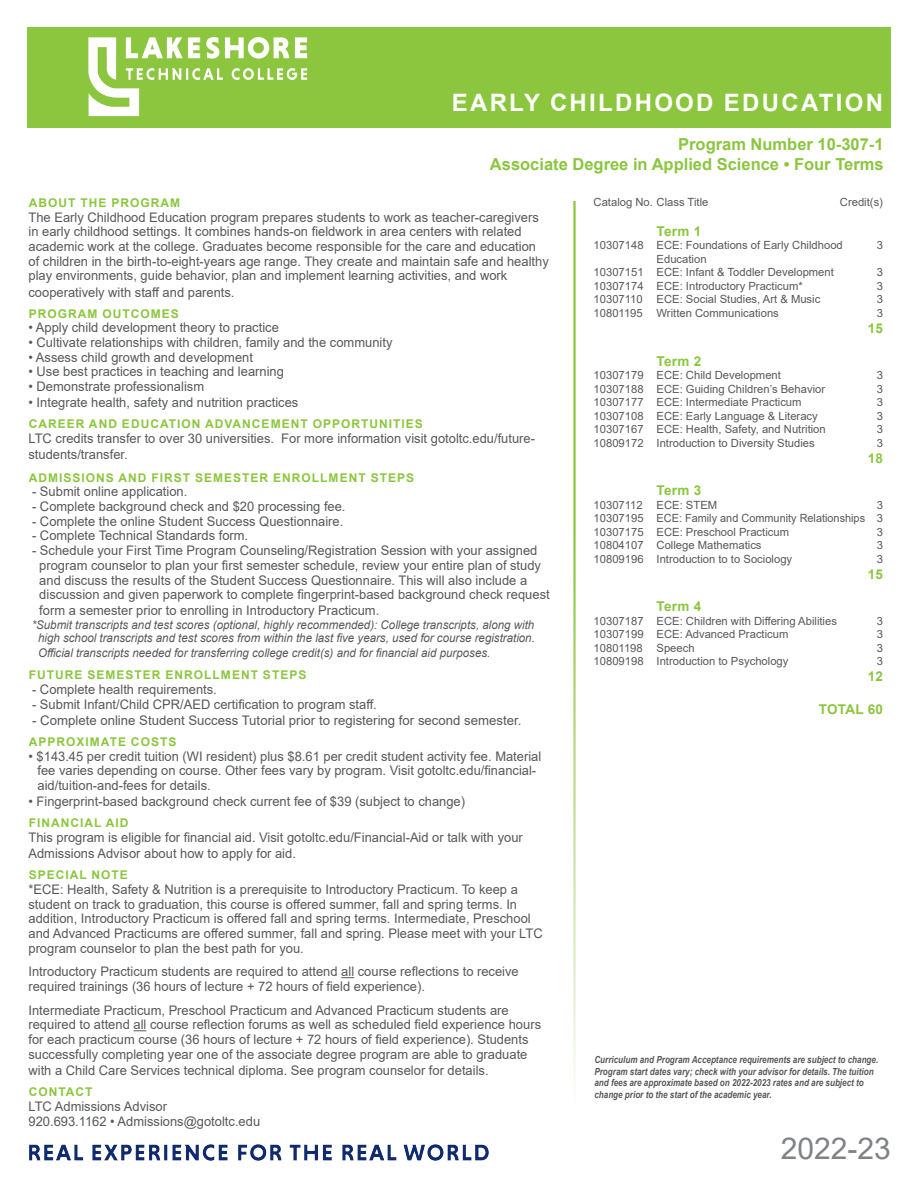
<style>
.page{position:relative;width:918px;height:1188px;background:#fff}
.page>*{position:absolute;margin:0;border:0;box-sizing:border-box;transform-origin:0 0}
.t1{font:30px "Arial";color:#808285}
.t2{font:700 24px "Arial";letter-spacing:.095em;color:#fff}
.t3{font:700 16.5px "Arial";color:#8bc63e}
.t4{font:700 13.5px "Arial";letter-spacing:.02em;color:#8bc63e}
.Bullet_List{font:13.2px/14.7px "Arial";color:#57585a}
.t5{font:italic 12px "Arial";color:#57585a;scale:.96 1}
.t6{font:700 12px "Arial";letter-spacing:.085em;color:#8bc63e}
.t7{font:11.25px "Arial";color:#57585a}
.t8{font:italic 700 9.75px/11.7px "Arial";color:#57585a;scale:.83 1}
</style>
<div class="page">
<div style="left:27px;top:27px;width:864px;height:100px;background:#8bc63e"></div>
<svg style="left:88px;top:37px;width:219px;height:79px"></svg>
<img style="left:29px;top:1144px;width:460px;height:17px">
<svg style="left:341px;top:977px;width:13px;height:1px"></svg>
<svg style="left:133px;top:1030px;width:13px;height:1px"></svg>
<p class="t2" style="left:452px;top:85px;width:433px">EARLY CHILDHOOD EDUCATION</p>
<p class="t3" style="left:678px;top:133px;width:207px">Program Number 10-307-1</p>
<p class="t3" style="left:490px;top:153px;width:395px">Associate Degree in Applied Science • Four Terms</p>
<p class="t6" style="left:29px;top:194px;width:153px">ABOUT THE PROGRAM</p>
<p class="Bullet_List" style="left:28px;top:209px;width:522px">The Early Childhood Education program prepares students to work as teacher-caregivers in early childhood settings. It combines hands-on fieldwork in area centers with related academic work at the college. Graduates become responsible for the care and education of children in the birth-to-eight-years age range. They create and maintain safe and healthy play environments, guide behavior, plan and implement learning activities, and work</p>
<p class="Bullet_List" style="left:28px;top:284px;width:208px">cooperatively with staff and parents.</p>
<p class="t6" style="left:29px;top:305px;width:152px">PROGRAM OUTCOMES</p>
<p class="Bullet_List" style="left:28px;top:320px;width:252px">• Apply child development theory to practice</p>
<p class="Bullet_List" style="left:28px;top:335px;width:365px">• Cultivate relationships with children, family and the community</p>
<p class="Bullet_List" style="left:28px;top:350px;width:226px">• Assess child growth and development</p>
<p class="Bullet_List" style="left:28px;top:364px;width:257px">• Use best practices in teaching and learning</p>
<p class="Bullet_List" style="left:28px;top:379px;width:177px">• Demonstrate professionalism</p>
<p class="Bullet_List" style="left:28px;top:395px;width:271px">• Integrate health, safety and nutrition practices</p>
<p class="t6" style="left:29px;top:416px;width:396px">CAREER AND EDUCATION ADVANCEMENT OPPORTUNITIES</p>
<p class="Bullet_List" style="left:28px;top:430px;width:508px;line-height:16.2px">LTC credits transfer to over 30 universities. For more information visit gotoltc.edu/future&shy;students/transfer.</p>
<p class="t6" style="left:29px;top:469px;width:387px">ADMISSIONS AND FIRST SEMESTER ENROLLMENT STEPS</p>
<p class="Bullet_List" style="left:32px;top:484px;width:157px">- Submit online application.</p>
<p class="Bullet_List" style="left:32px;top:499px;width:315px">- Complete background check and $20 processing fee.</p>
<p class="Bullet_List" style="left:32px;top:514px;width:313px">- Complete the online Student Success Questionnaire.</p>
<p class="Bullet_List" style="left:32px;top:528px;width:218px">- Complete Technical Standards form.</p>
<p class="Bullet_List" style="left:32px;top:543px;width:507px">- Schedule your First Time Program Counseling/Registration Session with your assigned</p>
<p class="Bullet_List" style="left:39px;top:558px;width:503px">program counselor to plan your first semester schedule, review your entire plan of study</p>
<p class="Bullet_List" style="left:39px;top:572px;width:489px">and discuss the results of the Student Success Questionnaire. This will also include a</p>
<p class="Bullet_List" style="left:39px;top:587px;width:512px">discussion and given paperwork to complete fingerprint-based background check request</p>
<p class="Bullet_List" style="left:39px;top:603px;width:342px">form a semester prior to enrolling in Introductory Practicum.</p>
<p class="t5" style="left:32px;top:617px;width:525px">*Submit transcripts and test scores (optional, highly recommended): College transcripts, along with</p>
<p class="t5" style="left:38px;top:630px;width:519px">high school transcripts and test scores from within the last five years, used for course registration.</p>
<p class="t5" style="left:38px;top:645px;width:473px">Official transcripts needed for transferring college credit(s) and for financial aid purposes.</p>
<p class="t6" style="left:29px;top:667px;width:279px">FUTURE SEMESTER ENROLLMENT STEPS</p>
<p class="Bullet_List" style="left:32px;top:682px;width:186px">- Complete health requirements.</p>
<p class="Bullet_List" style="left:32px;top:697px;width:346px">- Submit Infant/Child CPR/AED certification to program staff.</p>
<p class="Bullet_List" style="left:32px;top:713px;width:491px">- Complete online Student Success Tutorial prior to registering for second semester.</p>
<p class="t6" style="left:29px;top:733px;width:149px">APPROXIMATE COSTS</p>
<p class="Bullet_List" style="left:37px;top:749px;width:505px;text-indent:-9px">• $143.45 per credit tuition (WI resident) plus $8.61 per credit student activity fee. Material fee varies depending on course. Other fees vary by program. Visit gotoltc.edu/financial&shy;aid/tuition-and-fees for details.</p>
<p class="Bullet_List" style="left:28px;top:794px;width:438px">• Fingerprint-based background check current fee of $39 (subject to change)</p>
<p class="t6" style="left:29px;top:815px;width:101px">FINANCIAL AID</p>
<p class="Bullet_List" style="left:28px;top:829px;width:496px;line-height:16.2px">This program is eligible for financial aid. Visit gotoltc.edu/Financial-Aid or talk with your<br>Admissions Advisor about how to apply for aid.</p>
<p class="t6" style="left:29px;top:866px;width:101px">SPECIAL NOTE</p>
<p class="Bullet_List" style="left:28px;top:882px;width:516px">*ECE: Health, Safety &amp; Nutrition is a prerequisite to Introductory Practicum. To keep a student on track to graduation, this course is offered summer, fall and spring terms. In addition, Introductory Practicum is offered fall and spring terms. Intermediate, Preschool and Advanced Practicums are offered summer, fall and spring. Please meet with your LTC program counselor to plan the best path for you.</p>
<p class="Bullet_List" style="left:28px;top:964px;width:492px">Introductory Practicum students are required to attend all course reflections to receive required trainings (36 hours of lecture + 72 hours of field experience).</p>
<p class="Bullet_List" style="left:28px;top:1003px;width:514px">Intermediate Practicum, Preschool Practicum and Advanced Practicum students are required to attend all course reflection forums as well as scheduled field experience hours for each practicum course (36 hours of lecture + 72 hours of field experience). Students successfully completing year one of the associate degree program are able to graduate</p>
<p class="Bullet_List" style="left:28px;top:1063px;width:462px">with a Child Care Services technical diploma. See program counselor for details.</p>
<p class="t6" style="left:29px;top:1083px;width:65px">CONTACT</p>
<p class="Bullet_List" style="left:28px;top:1099px;width:140px">LTC Admissions Advisor</p>
<p class="Bullet_List" style="left:28px;top:1114px;width:233px">920.693.1162 • Admissions@gotoltc.edu</p>
<p class="t7" style="left:594px;top:195px;width:116px">Catalog No. Class Title</p>
<p class="t7" style="left:840px;top:195px;width:45px">Credit(s)</p>
<p class="t4" style="left:657px;top:222px;width:46px">Term 1</p>
<p class="t7" style="left:594px;top:238px;width:251px">10307148 ECE: Foundations of Early Childhood</p>
<p class="t7" style="left:877px;top:238px;width:8px">3</p>
<p class="t7" style="left:657px;top:251px;width:52px">Education</p>
<p class="t7" style="left:594px;top:265px;width:242px">10307151 ECE: Infant &amp; Toddler Development</p>
<p class="t7" style="left:877px;top:265px;width:8px">3</p>
<p class="t7" style="left:594px;top:278px;width:211px">10307174 ECE: Introductory Practicum*</p>
<p class="t7" style="left:877px;top:278px;width:8px">3</p>
<p class="t7" style="left:594px;top:292px;width:228px">10307110 ECE: Social Studies, Art &amp; Music</p>
<p class="t7" style="left:877px;top:292px;width:8px">3</p>
<p class="t7" style="left:594px;top:305px;width:187px">10801195 Written Communications</p>
<p class="t7" style="left:877px;top:305px;width:8px">3</p>
<p class="t4" style="left:868px;top:319px;width:17px">15</p>
<p class="t4" style="left:657px;top:351px;width:46px">Term 2</p>
<p class="t7" style="left:594px;top:367px;width:189px">10307179 ECE: Child Development</p>
<p class="t7" style="left:877px;top:367px;width:8px">3</p>
<p class="t7" style="left:594px;top:381px;width:233px">10307188 ECE: Guiding Children’s Behavior</p>
<p class="t7" style="left:877px;top:381px;width:8px">3</p>
<p class="t7" style="left:594px;top:394px;width:210px">10307177 ECE: Intermediate Practicum</p>
<p class="t7" style="left:877px;top:394px;width:8px">3</p>
<p class="t7" style="left:594px;top:408px;width:226px">10307108 ECE: Early Language &amp; Literacy</p>
<p class="t7" style="left:877px;top:408px;width:8px">3</p>
<p class="t7" style="left:594px;top:421px;width:234px">10307167 ECE: Health, Safety, and Nutrition</p>
<p class="t7" style="left:877px;top:421px;width:8px">3</p>
<p class="t7" style="left:594px;top:435px;width:223px">10809172 Introduction to Diversity Studies</p>
<p class="t7" style="left:877px;top:435px;width:8px">3</p>
<p class="t4" style="left:868px;top:448px;width:17px">18</p>
<p class="t4" style="left:657px;top:481px;width:46px">Term 3</p>
<p class="t7" style="left:594px;top:497px;width:125px">10307112 ECE: STEM</p>
<p class="t7" style="left:877px;top:497px;width:8px">3</p>
<p class="t7" style="left:594px;top:510px;width:291px">10307195 ECE: Family and Community Relationships 3</p>
<p class="t7" style="left:594px;top:524px;width:197px">10307175 ECE: Preschool Practicum</p>
<p class="t7" style="left:877px;top:524px;width:8px">3</p>
<p class="t7" style="left:594px;top:537px;width:170px">10804107 College Mathematics</p>
<p class="t7" style="left:877px;top:537px;width:8px">3</p>
<p class="t7" style="left:594px;top:551px;width:200px">10809196 Introduction to to Sociology</p>
<p class="t7" style="left:877px;top:551px;width:8px">3</p>
<p class="t4" style="left:868px;top:565px;width:17px">15</p>
<p class="t4" style="left:657px;top:597px;width:46px">Term 4</p>
<p class="t7" style="left:594px;top:613px;width:245px">10307187 ECE: Children with Differing Abilities</p>
<p class="t7" style="left:877px;top:613px;width:8px">3</p>
<p class="t7" style="left:594px;top:627px;width:196px">10307199 ECE: Advanced Practicum</p>
<p class="t7" style="left:877px;top:627px;width:8px">3</p>
<p class="t7" style="left:594px;top:640px;width:103px">10801198 Speech</p>
<p class="t7" style="left:877px;top:640px;width:8px">3</p>
<p class="t7" style="left:594px;top:654px;width:196px">10809198 Introduction to Psychology</p>
<p class="t7" style="left:877px;top:654px;width:8px">3</p>
<p class="t4" style="left:868px;top:667px;width:17px">12</p>
<p class="t4" style="left:819px;top:700px;width:66px">TOTAL 60</p>
<p class="t8" style="left:594px;top:1054px;width:344px">Curriculum and Program Acceptance requirements are subject to change.<br>Program start dates vary; check with your advisor for details. The tuition and fees are approximate based on 2022-2023 rates and are subject to change prior to the start of the academic year.</p>
<h1 class="t1" style="left:781px;top:1128px;width:112px">2022-23</h1>
</div>
